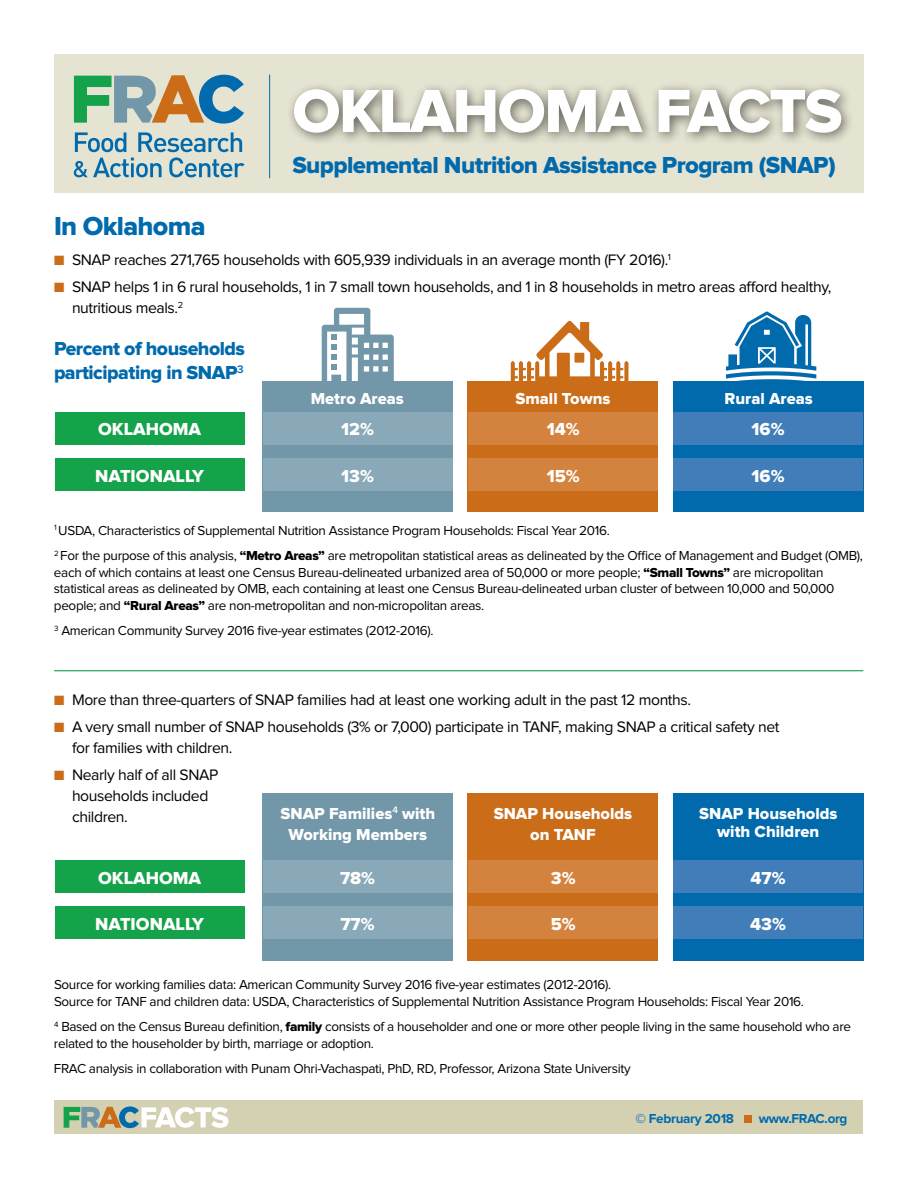
<style>
.page{position:relative;width:918px;height:1188px;background:#fff}
.page>*{position:absolute;margin:0;border:0;box-sizing:border-box;transform-origin:0 0}
.t1{font:63px "Proxima Nova Extrabld";letter-spacing:-.025em;color:#fff}
.t2{font:27px "Proxima Nova Extrabld";letter-spacing:-.025em;color:#006aad}
.t3{font:24px "Proxima Nova Extrabld";letter-spacing:-.025em;color:#006aad}
.t4{font:19.5px/24px "Proxima Nova Extrabld";letter-spacing:-.025em;color:#006aad}
.t5{font:18px "Proxima Nova Extrabld";color:#fff}
.t6{font:16.5px/21.6px "Proxima Nova Extrabld";color:#fff;text-align:center}
.t7{font:15.75px/21px "Proxima Nova";letter-spacing:-.025em;color:#000}
.t8{font:13.5px/16.5px "Proxima Nova";letter-spacing:-.025em;color:#000}
.t9{font:700 13.5px "Proxima Nova";letter-spacing:-.02em;color:#006aad}
.s1{color:#ca6c18}
.s2{font-family:"Proxima Nova Extrabld"}
</style>
<div class="page">
<div style="left:55px;top:1101px;width:808px;height:33px;background:#d4d1b3"></div>
<div style="left:54px;top:54px;width:810px;height:139px;background:#e5e3d1"></div>
<svg style="left:74px;top:75px;width:170px;height:49px"></svg>
<svg style="left:74px;top:132px;width:171px;height:45px"></svg>
<hr style="left:269px;top:75px;width:1px;height:103px;background:#006aad">
<div style="left:286px;top:82px;width:567px;height:63px;background:#000;opacity:.55"></div>
<div style="left:744px;top:1116px;width:8px;height:7px;background:#ca6c18"></div>
<svg style="left:64px;top:1106px;width:165px;height:22px"></svg>
<div style="left:263px;top:381px;width:190px;height:131px;background:#7297a9"></div>
<div style="left:263px;top:793px;width:190px;height:167px;background:#7297a9"></div>
<div style="left:468px;top:381px;width:190px;height:131px;background:#ca6c18"></div>
<div style="left:468px;top:793px;width:190px;height:167px;background:#ca6c18"></div>
<div style="left:673px;top:381px;width:190px;height:131px;background:#006aad"></div>
<div style="left:673px;top:793px;width:190px;height:167px;background:#006aad"></div>
<div style="left:55px;top:412px;width:190px;height:33px;background:#14a24a"></div>
<div style="left:55px;top:860px;width:190px;height:33px;background:#14a24a"></div>
<div style="left:263px;top:412px;width:189px;height:33px;background:#89a9b9"></div>
<div style="left:263px;top:860px;width:189px;height:33px;background:#89a9b9"></div>
<div style="left:468px;top:412px;width:190px;height:33px;background:#d4833e"></div>
<div style="left:468px;top:860px;width:190px;height:33px;background:#d4833e"></div>
<div style="left:673px;top:412px;width:190px;height:33px;background:#417db9"></div>
<div style="left:673px;top:860px;width:190px;height:33px;background:#417db9"></div>
<div style="left:55px;top:458px;width:190px;height:33px;background:#14a24a"></div>
<div style="left:55px;top:906px;width:190px;height:33px;background:#14a24a"></div>
<div style="left:263px;top:458px;width:189px;height:33px;background:#89a9b9"></div>
<div style="left:263px;top:906px;width:189px;height:33px;background:#89a9b9"></div>
<div style="left:468px;top:458px;width:190px;height:33px;background:#d4833e"></div>
<div style="left:468px;top:906px;width:190px;height:33px;background:#d4833e"></div>
<div style="left:673px;top:458px;width:190px;height:33px;background:#417db9"></div>
<div style="left:673px;top:906px;width:190px;height:33px;background:#417db9"></div>
<svg style="left:321px;top:308px;width:73px;height:73px"></svg>
<svg style="left:726px;top:311px;width:90px;height:70px"></svg>
<svg style="left:511px;top:321px;width:117px;height:60px"></svg>
<hr style="left:54px;top:670px;width:809px;height:1px;background:#14a24a">
<h1 class="t1" style="left:292px;top:82px;width:552px">OKLAHOMA FACTS</h1>
<h3 class="t3" style="left:292px;top:154px;width:545px">Supplemental Nutrition Assistance Program (SNAP)</h3>
<h2 class="t2" style="left:54px;top:214px;width:153px">In Oklahoma</h2>
<p class="t7" style="left:54px;top:250px;width:619px"><span class="s1">■</span> SNAP reaches 271,765 households with 605,939 individuals in an average month (FY 2016).<sup>1</sup></p>
<p class="t7" style="left:72px;top:277px;width:761px;text-indent:-18px"><span class="s1">■</span> SNAP helps 1 in 6 rural households, 1 in 7 small town households, and 1 in 8 households in metro areas afford healthy, nutritious meals.<sup>2</sup></p>
<h3 class="t4" style="left:54px;top:338px;width:192px">Percent of households participating in SNAP<sup>3</sup></h3>
<h3 class="t5" style="left:98px;top:421px;width:105px">OKLAHOMA</h3>
<h3 class="t5" style="left:95px;top:467px;width:110px">NATIONALLY</h3>
<p class="t6" style="left:311px;top:389px;width:95px">Metro Areas</p>
<p class="t6" style="left:515px;top:389px;width:97px">Small Towns</p>
<p class="t6" style="left:724px;top:389px;width:90px">Rural Areas</p>
<h3 class="t5" style="left:341px;top:421px;width:34px">12%</h3>
<h3 class="t5" style="left:341px;top:467px;width:34px">13%</h3>
<h3 class="t5" style="left:547px;top:421px;width:35px">14%</h3>
<h3 class="t5" style="left:547px;top:467px;width:35px">15%</h3>
<h3 class="t5" style="left:752px;top:421px;width:35px">16%</h3>
<h3 class="t5" style="left:752px;top:467px;width:35px">16%</h3>
<p class="t8" style="left:54px;top:518px;width:810px;line-height:25.5px"><sup>1</sup> USDA, Characteristics of Supplemental Nutrition Assistance Program Households: Fiscal Year 2016.<br><sup>2</sup> For the purpose of this analysis, <span class="s2">“Metro Areas”</span> are metropolitan statistical areas as delineated by the Office of Management and Budget (OMB),</p>
<p class="t8" style="left:54px;top:565px;width:782px">each of which contains at least one Census Bureau-delineated urbanized area of 50,000 or more people; <span class="s2">“Small Towns”</span> are micropolitan statistical areas as delineated by OMB, each containing at least one Census Bureau-delineated urban cluster of between 10,000 and 50,000 people; and <span class="s2">“Rural Areas”</span> are non-metropolitan and non-micropolitan areas.</p>
<p class="t8" style="left:54px;top:623px;width:381px"><sup>3</sup> American Community Survey 2016 five-year estimates (2012-2016).</p>
<p class="t7" style="left:54px;top:690px;width:639px"><span class="s1">■</span> More than three-quarters of SNAP families had at least one working adult in the past 12 months.</p>
<p class="t7" style="left:72px;top:717px;width:709px;text-indent:-18px"><span class="s1">■</span> A very small number of SNAP households (3% or 7,000) participate in TANF, making SNAP a critical safety net for families with children.</p>
<p class="t7" style="left:72px;top:765px;width:148px;text-indent:-18px"><span class="s1">■</span> Nearly half of all SNAP households included children.</p>
<p class="t6" style="left:281px;top:803px;width:156px">SNAP Families<sup>4</sup> with<br>Working Members</p>
<p class="t6" style="left:699px;top:805px;width:140px;line-height:18px">SNAP Households with Children</p>
<p class="t6" style="left:494px;top:803px;width:140px">SNAP Households on TANF</p>
<h3 class="t5" style="left:98px;top:869px;width:105px">OKLAHOMA</h3>
<h3 class="t5" style="left:95px;top:916px;width:110px">NATIONALLY</h3>
<h3 class="t5" style="left:340px;top:869px;width:37px">78%</h3>
<h3 class="t5" style="left:341px;top:916px;width:36px">77%</h3>
<h3 class="t5" style="left:551px;top:869px;width:26px">3%</h3>
<h3 class="t5" style="left:551px;top:916px;width:26px">5%</h3>
<h3 class="t5" style="left:751px;top:869px;width:37px">47%</h3>
<h3 class="t5" style="left:750px;top:916px;width:37px">43%</h3>
<p class="t8" style="left:54px;top:977px;width:752px">Source for working families data: American Community Survey 2016 five-year estimates (2012-2016).<br>Source for TANF and children data: USDA, Characteristics of Supplemental Nutrition Assistance Program Households: Fiscal Year 2016.</p>
<p class="t8" style="left:54px;top:1019px;width:799px"><sup>4</sup> Based on the Census Bureau definition, <span class="s2">family</span> consists of a householder and one or more other people living in the same household who are related to the householder by birth, marriage or adoption.</p>
<p class="t8" style="left:54px;top:1061px;width:578px">FRAC analysis in collaboration with Punam Ohri-Vachaspati, PhD, RD, Professor, Arizona State University</p>
<p class="t9" style="left:635px;top:1112px;width:100px">© February 2018</p>
<p class="t9" style="left:759px;top:1112px;width:90px">www.FRAC.org</p>
</div>
